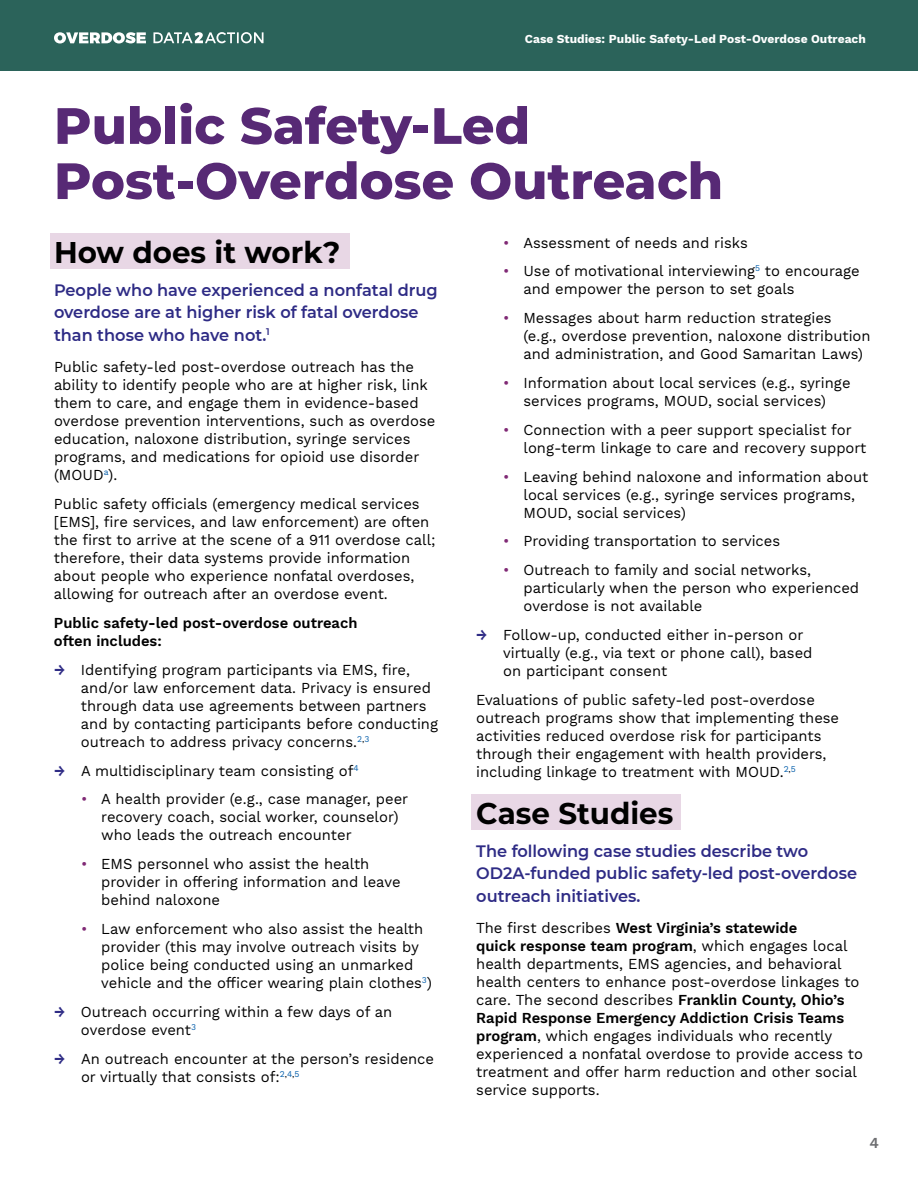
<style>
.page{position:relative;width:918px;height:1188px;background:#fff}
.page>*{position:absolute;margin:0;border:0;box-sizing:border-box;transform-origin:0 0}
.t1{font:800 51px/55.2px "Montserrat";color:#572975}
.t2{font:700 30px "Montserrat";color:#000}
.t3{font:600 16.5px/22.5px "Montserrat";color:#2e2b85}
.t4{font:15px/18px "Work Sans";color:#000}
.t5{font:600 15px/18px "Work Sans";color:#000}
.t6{font:600 15px "Work Sans";color:#2e2b85}
.t7{font:15px "Work Sans";color:#802975}
.t8{font:600 15px "Work Sans";color:#6d6e71}
.t9{font:700 12px "Work Sans";color:#fff}
.t10{font:8.7px "Work Sans";color:#065fab}
.s1{color:#802975}
.s2{font-weight:600;color:#2e2b85}
.s3{font-weight:600}
</style>
<div class="page">
<div style="left:0;top:0;width:918px;height:71px;background:#2b635a"></div>
<svg style="left:153px;top:32px;width:111px;height:11px"></svg>
<svg style="left:54px;top:32px;width:92px;height:12px"></svg>
<div style="left:51px;top:234px;width:299px;height:35px;background:#e8d7e5"></div>
<div style="left:471px;top:794px;width:210px;height:36px;background:#e8d7e5"></div>
<p class="t9" style="left:525px;top:32px;width:343px">Case Studies: Public Safety-Led Post-Overdose Outreach</p>
<h2 class="t1" style="left:54px;top:95px;width:671px">Public Safety-Led<br>Post-Overdose Outreach</h2>
<h3 class="t2" style="left:54px;top:230px;width:288px">How does it work?</h3>
<p class="t3" style="left:54px;top:278px;width:385px">People who have experienced a nonfatal drug overdose are at higher risk of fatal overdose than those who have not.<sup>1</sup></p>
<p class="t4" style="left:54px;top:359px;width:383px">Public safety-led post-overdose outreach has the ability to identify people who are at higher risk, link them to care, and engage them in evidence-based overdose prevention interventions, such as overdose education, naloxone distribution, syringe services programs, and medications for opioid use disorder (MOUD<sup>a</sup>).</p>
<p class="t4" style="left:54px;top:496px;width:383px">Public safety officials (emergency medical services [EMS], fire services, and law enforcement) are often the first to arrive at the scene of a 911 overdose call; therefore, their data systems provide information about people who experience nonfatal overdoses, allowing for outreach after an overdose event.</p>
<h4 class="t5" style="left:54px;top:615px;width:305px">Public safety-led post-overdose outreach often includes:</h4>
<p class="t6" style="left:54px;top:661px;width:13px">→</p>
<p class="t4" style="left:81px;top:661px;width:359px">Identifying program participants via EMS, fire, and/or law enforcement data. Privacy is ensured through data use agreements between partners and by contacting participants before conducting outreach to address privacy concerns.<sup>2</sup><sup>,</sup><sup>3</sup></p>
<p class="t6" style="left:54px;top:762px;width:13px">→</p>
<p class="t4" style="left:81px;top:762px;width:279px">A multidisciplinary team consisting of<sup>4</sup></p>
<p class="t4" style="left:101px;top:791px;width:308px;text-indent:-20px"><span class="s1">•</span> A health provider (e.g., case manager, peer recovery coach, social worker, counselor) who leads the outreach encounter</p>
<p class="t4" style="left:101px;top:856px;width:301px;text-indent:-20px"><span class="s1">•</span> EMS personnel who assist the health provider in offering information and leave behind naloxone</p>
<p class="t7" style="left:81px;top:920px;width:8px">•</p>
<p class="t4" style="left:101px;top:921px;width:332px">Law enforcement who also assist the health provider (this may involve outreach visits by police being conducted using an unmarked vehicle and the officer wearing plain clothes<sup>3</sup>)</p>
<p class="t6" style="left:54px;top:1003px;width:13px">→</p>
<p class="t4" style="left:81px;top:1003px;width:313px">Outreach occurring within a few days of an overdose event</p>
<p class="t4" style="left:503px;top:234px;width:246px"><span class="s1">•</span> Assessment of needs and risks</p>
<p class="t7" style="left:503px;top:262px;width:8px">•</p>
<p class="t4" style="left:524px;top:263px;width:338px">Use of motivational interviewing<sup>5</sup> to encourage and empower the person to set goals</p>
<p class="t4" style="left:524px;top:310px;width:349px;text-indent:-20px"><span class="s1">•</span> Messages about harm reduction strategies<br>(e.g., overdose prevention, naloxone distribution and administration, and Good Samaritan Laws)</p>
<p class="t4" style="left:503px;top:374px;width:349px;text-align:center"><span class="s1">•</span> Information about local services (e.g., syringe services programs, MOUD, social services)</p>
<p class="t4" style="left:524px;top:421px;width:344px;text-indent:-20px"><span class="s1">•</span> Connection with a peer support specialist for long-term linkage to care and recovery support</p>
<p class="t4" style="left:524px;top:468px;width:346px;text-indent:-20px"><span class="s1">•</span> Leaving behind naloxone and information about local services (e.g., syringe services programs,<br>MOUD, social services)</p>
<p class="t4" style="left:503px;top:533px;width:278px"><span class="s1">•</span> Providing transportation to services</p>
<p class="t4" style="left:524px;top:562px;width:337px;text-indent:-20px"><span class="s1">•</span> Outreach to family and social networks, particularly when the person who experienced overdose is not available</p>
<p class="t4" style="left:503px;top:626px;width:311px;text-indent:-27px"><span class="s2">→</span> Follow-up, conducted either in-person or virtually (e.g., via text or phone call), based on participant consent</p>
<p class="t4" style="left:476px;top:691px;width:364px">Evaluations of public safety-led post-overdose outreach programs show that implementing these activities reduced overdose risk for participants through their engagement with health providers, including linkage to treatment with MOUD.<sup>2</sup><sup>,</sup><sup>5</sup></p>
<h3 class="t2" style="left:476px;top:791px;width:199px">Case Studies</h3>
<p class="t3" style="left:476px;top:839px;width:382px">The following case studies describe two<br>OD2A-funded public safety-led post-overdose outreach initiatives.</p>
<p class="t4" style="left:476px;top:920px;width:388px">The first describes <span class="s3">West Virginia’s statewide<br>quick response team program</span>, which engages local health departments, EMS agencies, and behavioral health centers to enhance post-overdose linkages to care. The second describes <span class="s3">Franklin County, Ohio’s Rapid Response Emergency Addiction Crisis Teams program</span>, which engages individuals who recently experienced a nonfatal overdose to provide access to treatment and offer harm reduction and other social service supports.</p>
<p class="t10" style="left:191px;top:1022px;width:6px">3</p>
<p class="t6" style="left:54px;top:1050px;width:13px">→</p>
<p class="t4" style="left:81px;top:1050px;width:355px">An outreach encounter at the person’s residence or virtually that consists of:<sup>2</sup><sup>,</sup><sup>4</sup><sup>,</sup><sup>5</sup></p>
<p class="t8" style="left:870px;top:1134px;width:11px">4</p>
</div>
